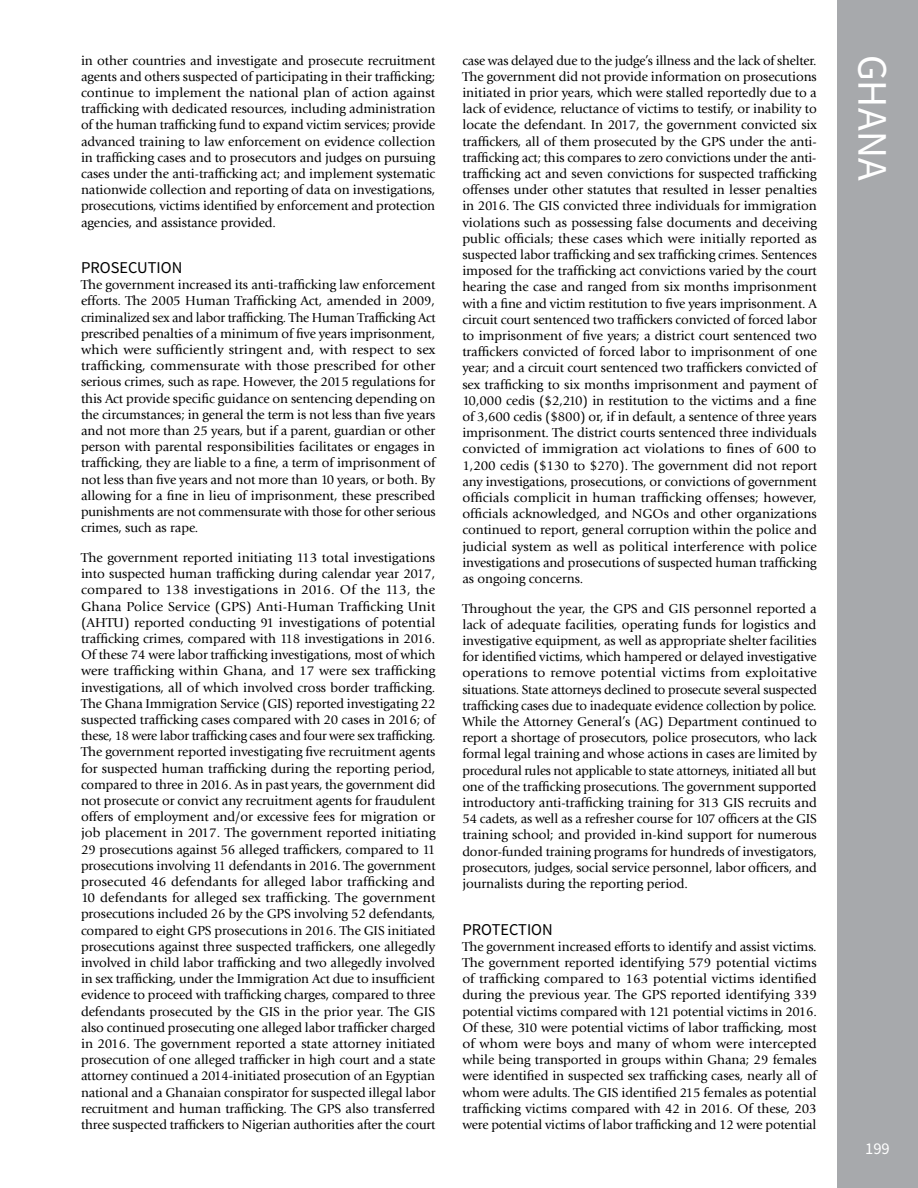
<style>
.page{position:relative;width:918px;height:1188px;background:#fff}
.page>*{position:absolute;margin:0;border:0;box-sizing:border-box;transform-origin:0 0}
.t1{font:42px "Source Sans Pro";letter-spacing:.005em;color:#fff}
.Subhead_Back{font:16.5px "Source Sans Pro";color:#000}
.t2{font:16.5px "Source Sans Pro";color:#fff}
.Body-Back{font:13.5px/16.2px "Giovanni Std";letter-spacing:-.01em;color:#000;text-align:justify}
</style>
<div class="page">
<div style="left:837px;top:0;width:81px;height:1188px;background:#a7a9ac"></div>
<p class="Body-Back" style="left:462px;top:52px;width:356px">case was delayed due to the judge’s illness and the lack of shelter.<br>The government did not provide information on prosecutions initiated in prior years, which were stalled reportedly due to a lack of evidence, reluctance of victims to testify, or inability to locate the defendant. In 2017, the government convicted six traffickers, all of them prosecuted by the GPS under the anti&shy;trafficking act; this compares to zero convictions under the anti&shy;trafficking act and seven convictions for suspected trafficking offenses under other statutes that resulted in lesser penalties in 2016. The GIS convicted three individuals for immigration violations such as possessing false documents and deceiving public officials; these cases which were initially reported as suspected labor trafficking and sex trafficking crimes. Sentences imposed for the trafficking act convictions varied by the court hearing the case and ranged from six months imprisonment with a fine and victim restitution to five years imprisonment. A circuit court sentenced two traffickers convicted of forced labor to imprisonment of five years; a district court sentenced two traffickers convicted of forced labor to imprisonment of one year; and a circuit court sentenced two traffickers convicted of sex trafficking to six months imprisonment and payment of 10,000 cedis ($2,210) in restitution to the victims and a fine of 3,600 cedis ($800) or, if in default, a sentence of three years imprisonment. The district courts sentenced three individuals convicted of immigration act violations to fines of 600 to 1,200 cedis ($130 to $270). The government did not report any investigations, prosecutions, or convictions of government officials complicit in human trafficking offenses; however, officials acknowledged, and NGOs and other organizations continued to report, general corruption within the police and judicial system as well as political interference with police investigations and prosecutions of suspected human trafficking as ongoing concerns.</p>
<p class="Body-Back" style="left:462px;top:600px;width:356px">Throughout the year, the GPS and GIS personnel reported a lack of adequate facilities, operating funds for logistics and investigative equipment, as well as appropriate shelter facilities for identified victims, which hampered or delayed investigative operations to remove potential victims from exploitative situations. State attorneys declined to prosecute several suspected trafficking cases due to inadequate evidence collection by police.<br>While the Attorney General’s (AG) Department continued to report a shortage of prosecutors, police prosecutors, who lack formal legal training and whose actions in cases are limited by procedural rules not applicable to state attorneys, initiated all but one of the trafficking prosecutions. The government supported introductory anti-trafficking training for 313 GIS recruits and 54 cadets, as well as a refresher course for 107 officers at the GIS training school; and provided in-kind support for numerous donor-funded training programs for hundreds of investigators, prosecutors, judges, social service personnel, labor officers, and journalists during the reporting period.</p>
<h3 class="Subhead_Back" style="left:462px;top:919px;width:92px">PROTECTION</h3>
<p class="Body-Back" style="left:462px;top:938px;width:356px">The government increased efforts to identify and assist victims.<br>The government reported identifying 579 potential victims of trafficking compared to 163 potential victims identified during the previous year. The GPS reported identifying 339 potential victims compared with 121 potential victims in 2016.<br>Of these, 310 were potential victims of labor trafficking, most of whom were boys and many of whom were intercepted while being transported in groups within Ghana; 29 females were identified in suspected sex trafficking cases, nearly all of whom were adults. The GIS identified 215 females as potential trafficking victims compared with 42 in 2016. Of these, 203 were potential victims of labor trafficking and 12 were potential</p>
<p class="Body-Back" style="left:81px;top:52px;width:356px">in other countries and investigate and prosecute recruitment</p>
<h1 class="t1" style="left:899px;top:55px;width:127px;rotate:90deg">GHANA</h1>
<p class="Body-Back" style="left:81px;top:68px;width:356px">agents and others suspected of participating in their trafficking; continue to implement the national plan of action against trafficking with dedicated resources, including administration of the human trafficking fund to expand victim services; provide advanced training to law enforcement on evidence collection in trafficking cases and to prosecutors and judges on pursuing cases under the anti-trafficking act; and implement systematic nationwide collection and reporting of data on investigations, prosecutions, victims identified by enforcement and protection agencies, and assistance provided.</p>
<h3 class="Subhead_Back" style="left:81px;top:257px;width:103px">PROSECUTION</h3>
<p class="Body-Back" style="left:81px;top:277px;width:356px">The government increased its anti-trafficking law enforcement efforts. The 2005 Human Trafficking Act, amended in 2009, criminalized sex and labor trafficking. The Human Trafficking Act prescribed penalties of a minimum of five years imprisonment, which were sufficiently stringent and, with respect to sex trafficking, commensurate with those prescribed for other serious crimes, such as rape. However, the 2015 regulations for this Act provide specific guidance on sentencing depending on the circumstances; in general the term is not less than five years and not more than 25 years, but if a parent, guardian or other person with parental responsibilities facilitates or engages in trafficking, they are liable to a fine, a term of imprisonment of not less than five years and not more than 10 years, or both. By allowing for a fine in lieu of imprisonment, these prescribed punishments are not commensurate with those for other serious crimes, such as rape.</p>
<p class="Body-Back" style="left:81px;top:550px;width:356px">The government reported initiating 113 total investigations into suspected human trafficking during calendar year 2017, compared to 138 investigations in 2016. Of the 113, the Ghana Police Service (GPS) Anti-Human Trafficking Unit (AHTU) reported conducting 91 investigations of potential trafficking crimes, compared with 118 investigations in 2016.<br>Of these 74 were labor trafficking investigations, most of which were trafficking within Ghana, and 17 were sex trafficking investigations, all of which involved cross border trafficking.<br>The Ghana Immigration Service (GIS) reported investigating 22 suspected trafficking cases compared with 20 cases in 2016; of these, 18 were labor trafficking cases and four were sex trafficking.<br>The government reported investigating five recruitment agents for suspected human trafficking during the reporting period, compared to three in 2016. As in past years, the government did not prosecute or convict any recruitment agents for fraudulent offers of employment and/or excessive fees for migration or job placement in 2017. The government reported initiating 29 prosecutions against 56 alleged traffickers, compared to 11 prosecutions involving 11 defendants in 2016. The government prosecuted 46 defendants for alleged labor trafficking and 10 defendants for alleged sex trafficking. The government prosecutions included 26 by the GPS involving 52 defendants, compared to eight GPS prosecutions in 2016. The GIS initiated prosecutions against three suspected traffickers, one allegedly involved in child labor trafficking and two allegedly involved in sex trafficking, under the Immigration Act due to insufficient evidence to proceed with trafficking charges, compared to three defendants prosecuted by the GIS in the prior year. The GIS also continued prosecuting one alleged labor trafficker charged in 2016. The government reported a state attorney initiated prosecution of one alleged trafficker in high court and a state attorney continued a 2014-initiated prosecution of an Egyptian national and a Ghanaian conspirator for suspected illegal labor recruitment and human trafficking. The GPS also transferred three suspected traffickers to Nigerian authorities after the court</p>
<p class="t2" style="left:865px;top:1138px;width:26px">199</p>
</div>
